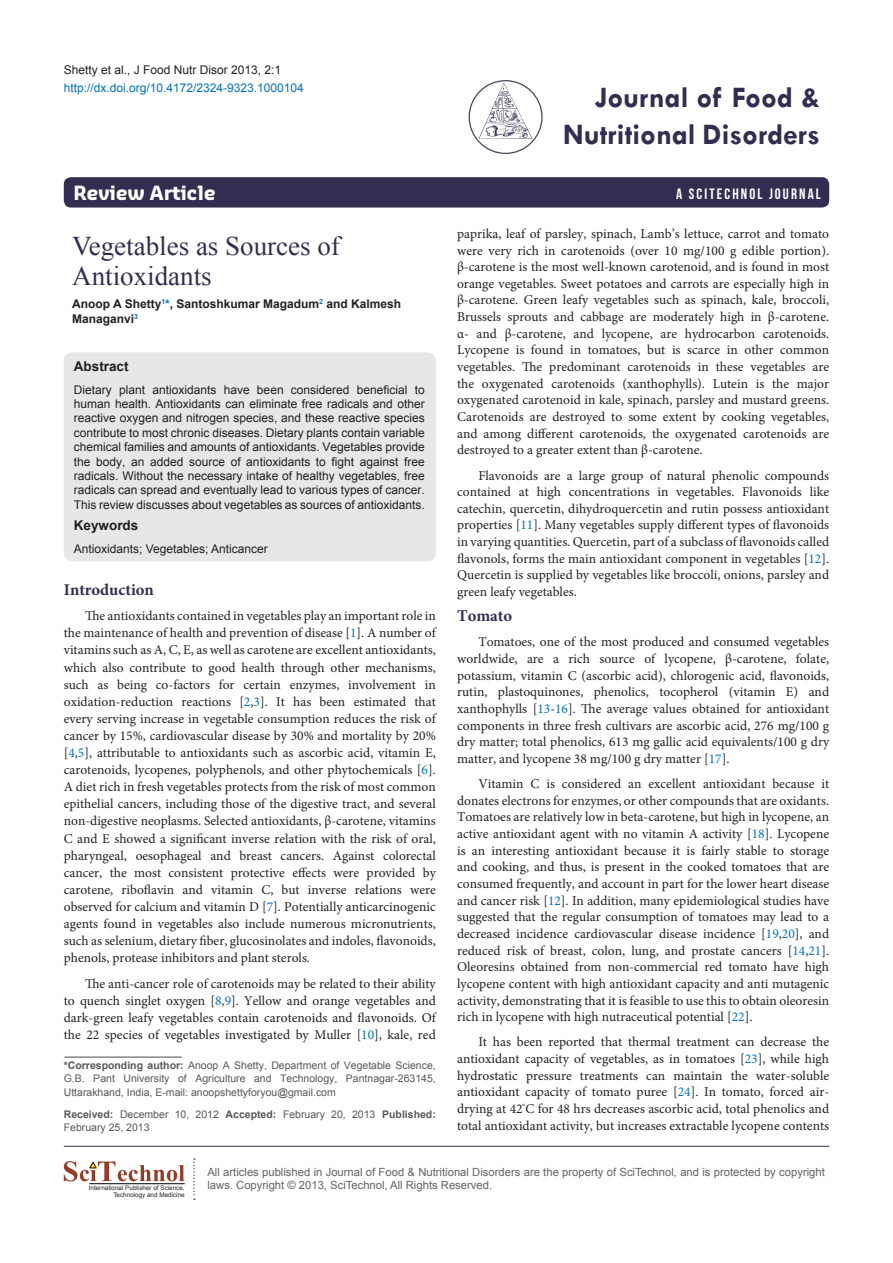
<style>
.page{position:relative;width:893px;height:1263px;background:#fff}
.page>*{position:absolute;margin:0;border:0;box-sizing:border-box;transform-origin:0 0}
.t1{font:700 30px/37.5px "Tw Cen";color:#352d51;text-align:right}
.t2{font:27px/30px "Times New Roman";color:#352d51}
.t3{font:700 19.2px "Sansa";color:#fff}
.t4{font:700 16.5px "Minion Pro";color:#352d51}
.t5{font:15px "Bebas Neue";letter-spacing:.14em;color:#fff}
.t6{font:13.5px/16.6px "Minion Pro";color:#231f20;text-align:justify}
.t7{font:700 13.5px "Arial";color:#231f20}
.t8{font:12px/14.4px "Arial";color:#231f20;text-align:justify}
.t9{font:700 12px/14.4px "Arial";color:#231f20}
.t10{font:12px "Arial";color:#0072bc}
.t11{font:11.25px/13.5px "Arial";color:#636366}
.t12{font:10.5px/13.5px "Arial";color:#57585a;text-align:justify}
.t13{font:6.3px/7.6px "Arial";color:#231f20;text-align:right}
.s1{color:#0072bc}
.s2{font-weight:700}
</style>
<div class="page">
<div style="left:64px;top:177px;width:765px;height:31px;background:#352d51;border-radius:7px"></div>
<hr style="left:64px;top:1146px;width:765px;height:1px;background:#352d51">
<svg style="left:478px;top:83px;width:55px;height:56px"></svg>
<div style="left:469px;top:80px;width:74px;height:74px;border:1px solid #4c4458;border-radius:50%"></div>
<svg style="left:193px;top:1158px;width:2px;height:42px"></svg>
<svg style="left:64px;top:1161px;width:121px;height:20px"></svg>
<hr style="left:89px;top:1183px;width:96px;height:1px;background:#000">
<div style="left:64px;top:352px;width:372px;height:209px;background:#e6e7e9;border-radius:9px"></div>
<hr style="left:64px;top:1057px;width:118px;height:1px;background:#4c4458">
<p class="t8" style="left:64px;top:62px;width:219px">Shetty et al., J Food Nutr Disor 2013, 2:1</p>
<p class="t10" style="left:64px;top:80px;width:242px">http://dx.doi.org/10.4172/2324-9323.1000104</p>
<p class="t1" style="left:563px;top:78px;width:258px">Journal of Food &amp;<br>Nutritional Disorders</p>
<p class="t3" style="left:74px;top:181px;width:144px">Review Article</p>
<p class="t5" style="left:676px;top:186px;width:146px">A SCITECHNOL JOURNAL</p>
<p class="t2" style="left:72px;top:231px;width:269px">Vegetables as Sources of<br>Antioxidants</p>
<p class="t9" style="left:72px;top:297px;width:330px">Anoop A Shetty<sup>1</sup><span class="s1">*</span>, Santoshkumar Magadum<sup>2</sup> and Kalmesh<br>Managanvi<sup>3</sup></p>
<p class="t7" style="left:74px;top:357px;width:56px">Abstract</p>
<p class="t8" style="left:74px;top:382px;width:353px">Dietary plant antioxidants have been considered beneficial to human health. Antioxidants can eliminate free radicals and other reactive oxygen and nitrogen species, and these reactive species contribute to most chronic diseases. Dietary plants contain variable chemical families and amounts of antioxidants. Vegetables provide the body, an added source of antioxidants to fight against free radicals. Without the necessary intake of healthy vegetables, free radicals can spread and eventually lead to various types of cancer.<br>This review discusses about vegetables as sources of antioxidants.</p>
<p class="t7" style="left:74px;top:516px;width:66px">Keywords</p>
<p class="t8" style="left:74px;top:541px;width:196px">Antioxidants; Vegetables; Anticancer</p>
<p class="t4" style="left:64px;top:578px;width:92px">Introduction</p>
<p class="t6" style="left:64px;top:607px;width:374px;line-height:17.1px;text-indent:21px">The antioxidants contained in vegetables play an important role in the maintenance of health and prevention of disease [<span class="s1">1</span>]. A number of vitamins such as A, C, E, as well as carotene are excellent antioxidants, which also contribute to good health through other mechanisms, such as being co-factors for certain enzymes, involvement in oxidation-reduction reactions [<span class="s1">2</span>,<span class="s1">3</span>]. It has been estimated that every serving increase in vegetable consumption reduces the risk of cancer by 15%, cardiovascular disease by 30% and mortality by 20% [<span class="s1">4</span>,<span class="s1">5</span>], attributable to antioxidants such as ascorbic acid, vitamin E, carotenoids, lycopenes, polyphenols, and other phytochemicals [<span class="s1">6</span>].<br>A diet rich in fresh vegetables protects from the risk of most common epithelial cancers, including those of the digestive tract, and several non-digestive neoplasms. Selected antioxidants, β-carotene, vitamins C and E showed a significant inverse relation with the risk of oral, pharyngeal, oesophageal and breast cancers. Against colorectal cancer, the most consistent protective effects were provided by carotene, riboflavin and vitamin C, but inverse relations were observed for calcium and vitamin D [<span class="s1">7</span>]. Potentially anticarcinogenic agents found in vegetables also include numerous micronutrients, such as selenium, dietary fiber, glucosinolates and indoles, flavonoids, phenols, protease inhibitors and plant sterols.</p>
<p class="t6" style="left:64px;top:975px;width:374px;line-height:17.1px;text-indent:21px">The anti-cancer role of carotenoids may be related to their ability to quench singlet oxygen [<span class="s1">8</span>,<span class="s1">9</span>]. Yellow and orange vegetables and dark-green leafy vegetables contain carotenoids and flavonoids. Of the 22 species of vegetables investigated by Muller [<span class="s1">10</span>], kale, red</p>
<p class="t12" style="left:64px;top:1058px;width:374px"><span class="s2">*Corresponding author:</span> Anoop A Shetty, Department of Vegetable Science, G.B. Pant University of Agriculture and Technology, Pantnagar-263145, Uttarakhand, India, E-mail: anoopshettyforyou@gmail.com</p>
<p class="t12" style="left:64px;top:1107px;width:374px"><span class="s2">Received:</span> December 10, 2012 <span class="s2">Accepted:</span> February 20, 2013 <span class="s2">Published:<br></span>February 25, 2013</p>
<p class="t6" style="left:457px;top:225px;width:374px">paprika, leaf of parsley, spinach, Lamb’s lettuce, carrot and tomato were very rich in carotenoids (over 10 mg/100 g edible portion). β-carotene is the most well-known carotenoid, and is found in most orange vegetables. Sweet potatoes and carrots are especially high in β-carotene. Green leafy vegetables such as spinach, kale, broccoli, Brussels sprouts and cabbage are moderately high in β-carotene. α- and β-carotene, and lycopene, are hydrocarbon carotenoids.<br>Lycopene is found in tomatoes, but is scarce in other common vegetables. The predominant carotenoids in these vegetables are the oxygenated carotenoids (xanthophylls). Lutein is the major oxygenated carotenoid in kale, spinach, parsley and mustard greens.<br>Carotenoids are destroyed to some extent by cooking vegetables, and among different carotenoids, the oxygenated carotenoids are destroyed to a greater extent than β-carotene.</p>
<p class="t6" style="left:457px;top:467px;width:374px;text-indent:21px">Flavonoids are a large group of natural phenolic compounds contained at high concentrations in vegetables. Flavonoids like catechin, quercetin, dihydroquercetin and rutin possess antioxidant properties [<span class="s1">11</span>]. Many vegetables supply different types of flavonoids in varying quantities. Quercetin, part of a subclass of flavonoids called flavonols, forms the main antioxidant component in vegetables [<span class="s1">12</span>].<br>Quercetin is supplied by vegetables like broccoli, onions, parsley and green leafy vegetables.</p>
<p class="t4" style="left:457px;top:604px;width:57px">Tomato</p>
<p class="t6" style="left:457px;top:634px;width:374px;text-indent:21px">Tomatoes, one of the most produced and consumed vegetables worldwide, are a rich source of lycopene, β-carotene, folate, potassium, vitamin C (ascorbic acid), chlorogenic acid, flavonoids, rutin, plastoquinones, phenolics, tocopherol (vitamin E) and xanthophylls [<span class="s1">13</span>-<span class="s1">16</span>]. The average values obtained for antioxidant components in three fresh cultivars are ascorbic acid, 276 mg/100 g dry matter; total phenolics, 613 mg gallic acid equivalents/100 g dry matter, and lycopene 38 mg/100 g dry matter [<span class="s1">17</span>].</p>
<p class="t6" style="left:457px;top:775px;width:374px;text-indent:21px">Vitamin C is considered an excellent antioxidant because it donates electrons for enzymes, or other compounds that are oxidants.<br>Tomatoes are relatively low in beta-carotene, but high in lycopene, an active antioxidant agent with no vitamin A activity [<span class="s1">18</span>]. Lycopene is an interesting antioxidant because it is fairly stable to storage and cooking, and thus, is present in the cooked tomatoes that are consumed frequently, and account in part for the lower heart disease and cancer risk [<span class="s1">12</span>]. In addition, many epidemiological studies have suggested that the regular consumption of tomatoes may lead to a decreased incidence cardiovascular disease incidence [<span class="s1">19</span>,<span class="s1">20</span>], and reduced risk of breast, colon, lung, and prostate cancers [<span class="s1">14</span>,<span class="s1">21</span>].<br>Oleoresins obtained from non-commercial red tomato have high lycopene content with high antioxidant capacity and anti mutagenic activity, demonstrating that it is feasible to use this to obtain oleoresin rich in lycopene with high nutraceutical potential [<span class="s1">22</span>].</p>
<p class="t6" style="left:457px;top:1034px;width:374px;text-indent:21px">It has been reported that thermal treatment can decrease the antioxidant capacity of vegetables, as in tomatoes [<span class="s1">23</span>], while high hydrostatic pressure treatments can maintain the water-soluble antioxidant capacity of tomato puree [<span class="s1">24</span>]. In tomato, forced air&shy;drying at 42<sup>°</sup>C for 48 hrs decreases ascorbic acid, total phenolics and total antioxidant activity, but increases extractable lycopene contents</p>
<p class="t13" style="left:89px;top:1184px;width:97px">International Publisher of Science,<br>Technology and Medicine</p>
<p class="t11" style="left:207px;top:1165px;width:619px">All articles published in Journal of Food &amp; Nutritional Disorders are the property of SciTechnol, and is protected by copyright laws. Copyright © 2013, SciTechnol, All Rights Reserved.</p>
</div>
